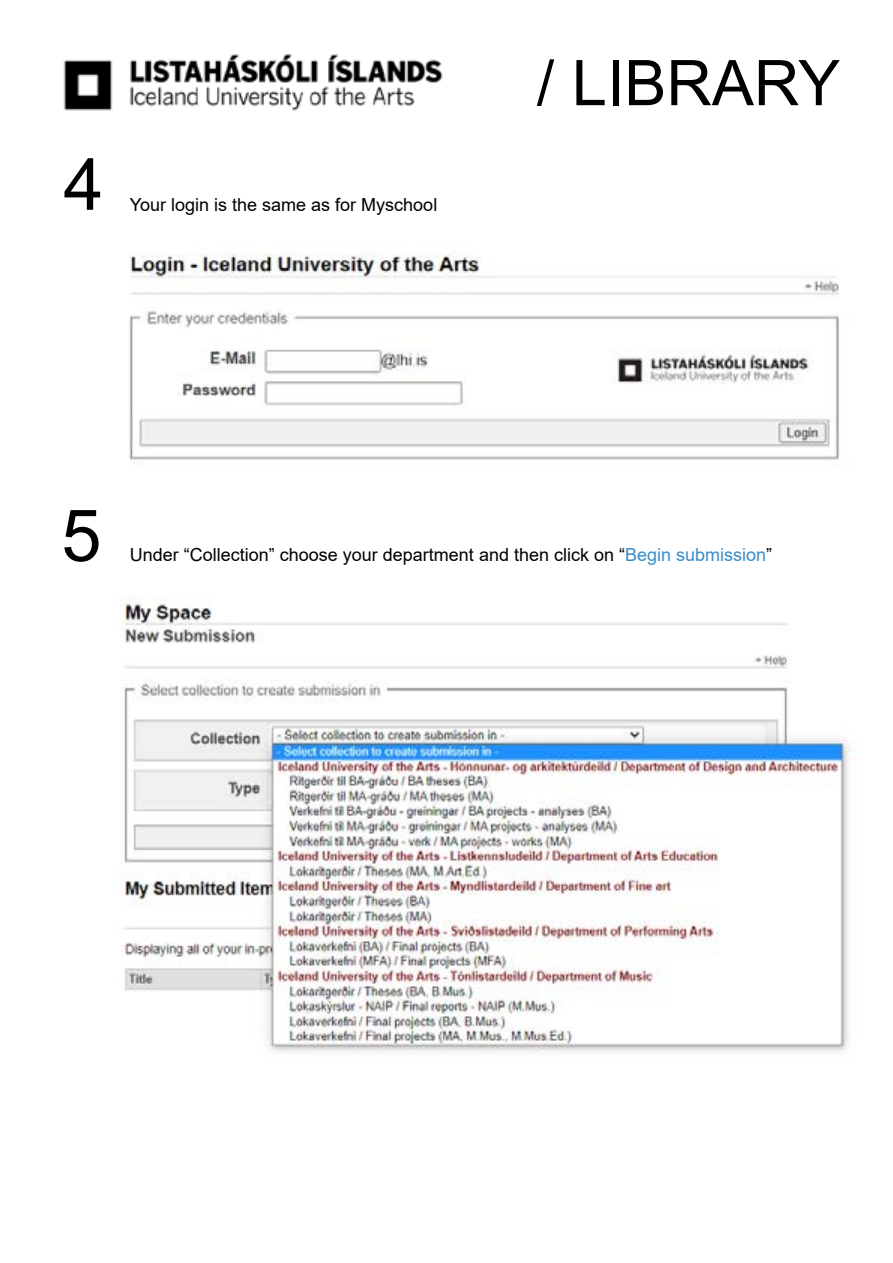
<style>
.page{position:relative;width:893px;height:1263px;background:#fff}
.page>*{position:absolute;margin:0;border:0;box-sizing:border-box;transform-origin:0 0}
.t1{font:72px "Arial";color:#000}
.t2{font:63px "Arial";color:#000}
.t3{font:18px "Arial";color:#000}
.s1{color:#398ccb}
</style>
<div class="page">
<img style="left:64px;top:54px;width:379px;height:57px">
<img style="left:129px;top:243px;width:710px;height:222px">
<img style="left:119px;top:595px;width:737px;height:457px">
<h1 class="t1" style="left:64px;top:135px;width:42px">4</h1>
<p class="t3" style="left:130px;top:192px;width:309px">Your login is the same as for Myschool</p>
<h2 class="t2" style="left:537px;top:40px;width:305px">/ LIBRARY</h2>
<h1 class="t1" style="left:61px;top:486px;width:42px">5</h1>
<p class="t3" style="left:130px;top:542px;width:644px">Under “Collection” choose your department and then click on “<span class="s1">Begin submission</span>”</p>
</div>
